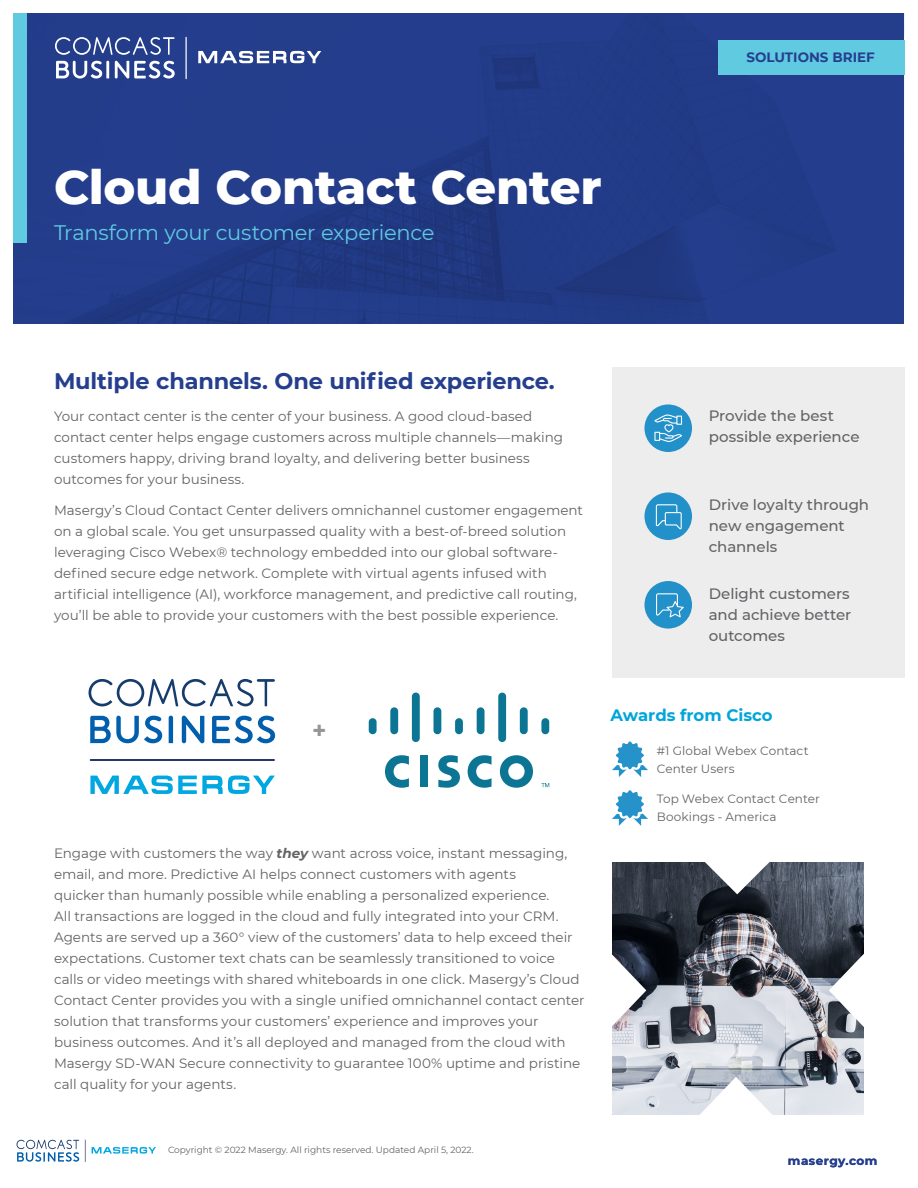
<style>
.page{position:relative;width:918px;height:1188px;background:#fff}
.page>*{position:absolute;margin:0;border:0;box-sizing:border-box;transform-origin:0 0}
.t1{font:800 48px "Montserrat";letter-spacing:-.01em;color:#fff}
.t2{font:700 24px "Montserrat";color:#939598}
.Subhead_1{font:700 22.5px "Montserrat";letter-spacing:-.01em;color:#253f8e}
.t3{font:21px "Montserrat";letter-spacing:-.015em;color:#60cae1}
.Body_paragraph{font:700 16.5px "Montserrat";letter-spacing:-.005em;color:#00a5da}
.t4{font:500 15px/21px "Montserrat";color:#636366}
.Body_paragraph-2{font:13.5px/21px "Montserrat";color:#636366}
.t5{font:700 13.5px "Montserrat";color:#253f8e}
.Body_paragraph-3{font:12px/18px "Montserrat";letter-spacing:.005em;color:#636366}
.t6{font:700 12px "Montserrat";letter-spacing:.04em;color:#253f8e}
.t7{font:9px "Montserrat";color:#636366}
.s1{font-weight:700;font-style:italic}
</style>
<div class="page">
<svg style="left:16px;top:1139px;width:63px;height:23px"></svg>
<svg style="left:85px;top:1140px;width:1px;height:22px"></svg>
<svg style="left:92px;top:1147px;width:64px;height:7px"></svg>
<div style="left:14px;top:14px;width:890px;height:310px;background:#253f8e"></div>
<div style="left:718px;top:40px;width:186px;height:35px;background:#60cae1"></div>
<div style="left:14px;top:14px;width:13px;height:229px;background:#60cae1"></div>
<svg style="left:541px;top:783px;width:8px;height:4px"></svg>
<div style="left:420px;top:756px;width:8px;height:31px;background:#0d7594"></div>
<svg style="left:468px;top:755px;width:24px;height:33px"></svg>
<svg style="left:385px;top:755px;width:24px;height:33px"></svg>
<svg style="left:500px;top:755px;width:33px;height:33px"></svg>
<svg style="left:438px;top:755px;width:22px;height:33px"></svg>
<div style="left:369px;top:718px;width:8px;height:16px;background:#0d7594;border-radius:4px"></div>
<div style="left:390px;top:707px;width:8px;height:27px;background:#0d7594;border-radius:4px"></div>
<div style="left:412px;top:693px;width:8px;height:49px;background:#0d7594;border-radius:4px"></div>
<div style="left:433px;top:707px;width:8px;height:27px;background:#0d7594;border-radius:4px"></div>
<div style="left:455px;top:718px;width:8px;height:16px;background:#0d7594;border-radius:4px"></div>
<div style="left:477px;top:707px;width:8px;height:27px;background:#0d7594;border-radius:4px"></div>
<div style="left:498px;top:693px;width:8px;height:49px;background:#0d7594;border-radius:4px"></div>
<div style="left:520px;top:707px;width:8px;height:27px;background:#0d7594;border-radius:4px"></div>
<div style="left:541px;top:718px;width:8px;height:16px;background:#0d7594;border-radius:4px"></div>
<img style="left:612px;top:863px;width:252px;height:251px">
<svg style="left:698px;top:1077px;width:75px;height:38px"></svg>
<svg style="left:829px;top:953px;width:35px;height:75px"></svg>
<svg style="left:705px;top:862px;width:65px;height:32px"></svg>
<svg style="left:612px;top:953px;width:34px;height:75px"></svg>
<div style="left:612px;top:367px;width:292px;height:310px;background:#ededee"></div>
<div style="left:644px;top:404px;width:48px;height:48px;background:#2391c9;border-radius:50%"></div>
<svg style="left:654px;top:414px;width:28px;height:28px"></svg>
<div style="left:644px;top:581px;width:48px;height:48px;background:#2391c9;border-radius:50%"></div>
<svg style="left:656px;top:593px;width:28px;height:24px"></svg>
<div style="left:644px;top:492px;width:48px;height:48px;background:#2391c9;border-radius:50%"></div>
<svg style="left:656px;top:504px;width:26px;height:25px"></svg>
<svg style="left:612px;top:741px;width:36px;height:36px"></svg>
<svg style="left:612px;top:790px;width:36px;height:36px"></svg>
<svg style="left:55px;top:37px;width:120px;height:18px"></svg>
<svg style="left:56px;top:61px;width:119px;height:18px"></svg>
<hr style="left:186px;top:37px;width:1px;height:42px;background:#fff">
<svg style="left:198px;top:51px;width:123px;height:12px"></svg>
<svg style="left:90px;top:776px;width:185px;height:18px"></svg>
<svg style="left:88px;top:678px;width:187px;height:28px"></svg>
<svg style="left:90px;top:716px;width:185px;height:27px"></svg>
<hr style="left:90px;top:759px;width:185px;height:2px;background:#1f3163">
<p class="t1" style="left:54px;top:152px;width:549px">Cloud Contact Center</p>
<p class="t3" style="left:54px;top:218px;width:382px">Transform your customer experience</p>
<p class="t5" style="left:746px;top:47px;width:130px">SOLUTIONS BRIEF</p>
<p class="Subhead_1" style="left:54px;top:365px;width:502px">Multiple channels. One unified experience.</p>
<p class="Body_paragraph-2" style="left:54px;top:405px;width:511px">Your contact center is the center of your business. A good cloud-based contact center helps engage customers across multiple channels—making customers happy, driving brand loyalty, and delivering better business outcomes for your business.</p>
<p class="Body_paragraph-2" style="left:54px;top:500px;width:531px">Masergy’s Cloud Contact Center delivers omnichannel customer engagement on a global scale. You get unsurpassed quality with a best-of-breed solution leveraging Cisco Webex® technology embedded into our global software&shy;defined secure edge network. Complete with virtual agents infused with artificial intelligence (AI), workforce management, and predictive call routing, you’ll be able to provide your customers with the best possible experience.</p>
<p class="t4" style="left:709px;top:405px;width:152px">Provide the best possible experience</p>
<p class="t4" style="left:709px;top:494px;width:162px">Drive loyalty through new engagement channels</p>
<p class="t4" style="left:709px;top:583px;width:144px;text-align:justify">Delight customers and achieve better outcomes</p>
<p class="t2" style="left:312px;top:714px;width:16px">+</p>
<p class="Body_paragraph-2" style="left:54px;top:843px;width:532px">Engage with customers the way <span class="s1">they</span> want across voice, instant messaging, email, and more. Predictive AI helps connect customers with agents<br>quicker than humanly possible while enabling a personalized experience.<br>All transactions are logged in the cloud and fully integrated into your CRM.<br>Agents are served up a 360° view of the customers’ data to help exceed their expectations. Customer text chats can be seamlessly transitioned to voice calls or video meetings with shared whiteboards in one click. Masergy’s Cloud Contact Center provides you with a single unified omnichannel contact center solution that transforms your customers’ experience and improves your business outcomes. And it’s all deployed and managed from the cloud with Masergy SD-WAN Secure connectivity to guarantee 100% uptime and pristine call quality for your agents.</p>
<p class="t7" style="left:168px;top:1144px;width:307px">Copyright © 2022 Masergy. All rights reserved. Updated April 5, 2022.</p>
<p class="Body_paragraph" style="left:610px;top:704px;width:164px">Awards from Cisco</p>
<p class="Body_paragraph-3" style="left:657px;top:742px;width:153px">#1 Global Webex Contact<br>Center Users</p>
<p class="Body_paragraph-3" style="left:657px;top:789px;width:165px">Top Webex Contact Center<br>Bookings - America</p>
<p class="t6" style="left:788px;top:1152px;width:91px">masergy.com</p>
</div>
